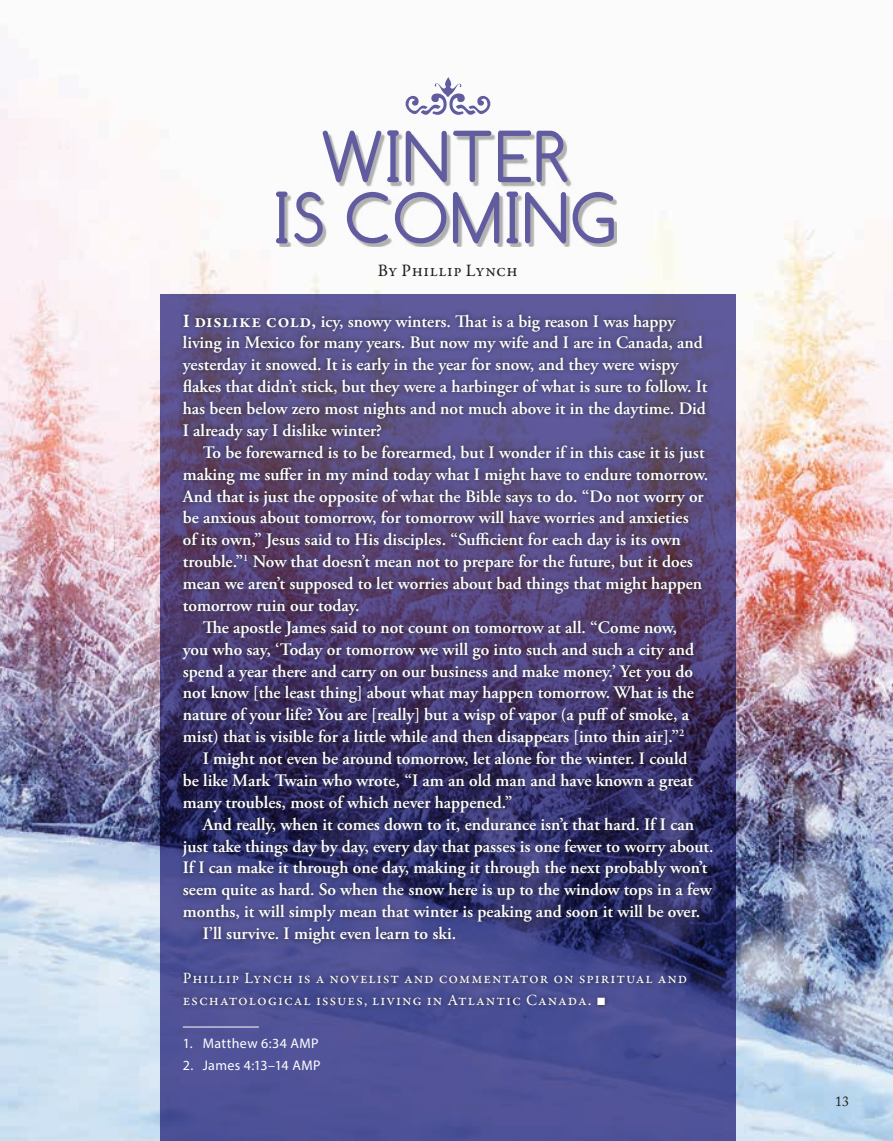
<style>
.page{position:relative;width:893px;height:1141px;background:#fff}
.page>*{position:absolute;margin:0;border:0;box-sizing:border-box;transform-origin:0 0}
.t1{font:73.5px/61.2px "Comfortaa";color:#605c9f;text-align:center}
.t2{font:600 17.5px/21.9px "Adobe Garamond Pro";color:#fff}
.t3{font:17.5px "Garamond Premr Pro";letter-spacing:.03em;color:#1d1d1b}
.t4{font:15.75px/21.9px "Garamond Premr Pro";letter-spacing:.06em;color:#fff}
.t5{font:14px "Myriad Pro";letter-spacing:.03em;color:#fff}
.t6{font:14px "Adobe Caslon Pro";color:#1d1d1b}
.s1{font-family:"Garamond Premr Pro";font-size:19.25px}
.s2{font-family:"Arial"}
</style>
<div class="page">
<img style="left:0;top:89px;width:893px;height:1052px">
<svg style="left:160px;top:294px;width:575px;height:847px;background:#4d4d90"></svg>
<div style="left:177px;top:309px;width:541px;height:702px;background:#1d1d1b;opacity:.75"></div>
<div style="left:279px;top:134px;width:338px;height:113px;background:#1d1d1b;opacity:.34"></div>
<hr style="left:183px;top:1027px;width:76px;height:1px;background:#fff">
<svg style="left:406px;top:77px;width:84px;height:38px"></svg>
<h1 class="t1" style="left:274px;top:126px;width:345px">WINTER<br>IS COMING</h1>
<p class="t3" style="left:378px;top:260px;width:142px">By Phillip Lynch</p>
<p class="t2" style="left:183px;top:310px;width:526px"><span class="s1">I dislike cold,</span> icy, snowy winters. That is a big reason I was happy living in Mexico for many years. But now my wife and I are in Canada, and yesterday it snowed. It is early in the year for snow, and they were wispy flakes that didn’t stick, but they were a harbinger of what is sure to follow. It has been below zero most nights and not much above it in the daytime. Did I already say I dislike winter?</p>
<p class="t2" style="left:203px;top:442px;width:503px">To be forewarned is to be forearmed, but I wonder if in this case it is just</p>
<p class="t2" style="left:183px;top:463px;width:527px">making me suffer in my mind today what I might have to endure tomorrow.</p>
<p class="t2" style="left:183px;top:485px;width:522px">And that is just the opposite of what the Bible says to do. “Do not worry or</p>
<p class="t2" style="left:183px;top:507px;width:507px">be anxious about tomorrow, for tomorrow will have worries and anxieties</p>
<p class="t2" style="left:183px;top:529px;width:500px">of its own,” Jesus said to His disciples. “Sufficient for each day is its own</p>
<p class="t2" style="left:183px;top:551px;width:512px">trouble.”<sup>1</sup> Now that doesn’t mean not to prepare for the future, but it does</p>
<p class="t2" style="left:183px;top:573px;width:521px">mean we aren’t supposed to let worries about bad things that might happen</p>
<p class="t2" style="left:183px;top:595px;width:178px">tomorrow ruin our today.</p>
<p class="t2" style="left:203px;top:617px;width:476px">The apostle James said to not count on tomorrow at all. “Come now,</p>
<p class="t2" style="left:183px;top:638px;width:513px">you who say, ‘Today or tomorrow we will go into such and such a city and</p>
<p class="t2" style="left:183px;top:660px;width:512px">spend a year there and carry on our business and make money.’ Yet you do</p>
<p class="t2" style="left:183px;top:682px;width:513px">not know [the least thing] about what may happen tomorrow. What is the</p>
<p class="t2" style="left:183px;top:704px;width:508px">nature of your life? You are [really] but a wisp of vapor (a puff of smoke, a</p>
<p class="t2" style="left:183px;top:726px;width:503px">mist) that is visible for a little while and then disappears [into thin air].”<sup>2</sup></p>
<p class="t2" style="left:203px;top:748px;width:486px">I might not even be around tomorrow, let alone for the winter. I could</p>
<p class="t2" style="left:183px;top:770px;width:512px">be like Mark Twain who wrote, “I am an old man and have known a great</p>
<p class="t2" style="left:183px;top:792px;width:331px">many troubles, most of which never happened.”</p>
<p class="t2" style="left:203px;top:813px;width:493px">And really, when it comes down to it, endurance isn’t that hard. If I can</p>
<p class="t2" style="left:183px;top:835px;width:532px">just take things day by day, every day that passes is one fewer to worry about.</p>
<p class="t2" style="left:183px;top:857px;width:526px">If I can make it through one day, making it through the next probably won’t</p>
<p class="t2" style="left:183px;top:879px;width:530px">seem quite as hard. So when the snow here is up to the window tops in a few</p>
<p class="t2" style="left:183px;top:901px;width:519px">months, it will simply mean that winter is peaking and soon it will be over.</p>
<p class="t2" style="left:203px;top:923px;width:255px">I’ll survive. I might even learn to ski.</p>
<p class="t4" style="left:183px;top:967px;width:506px">Phillip Lynch is a novelist and commentator on spiritual and eschatological issues, living in Atlantic Canada. <span class="s2">■</span></p>
<p class="t5" style="left:183px;top:1035px;width:137px">1. Matthew 6:34 AMP</p>
<p class="t5" style="left:183px;top:1057px;width:139px">2. James 4:13–14 AMP</p>
<p class="t6" style="left:835px;top:1093px;width:15px">13</p>
</div>
